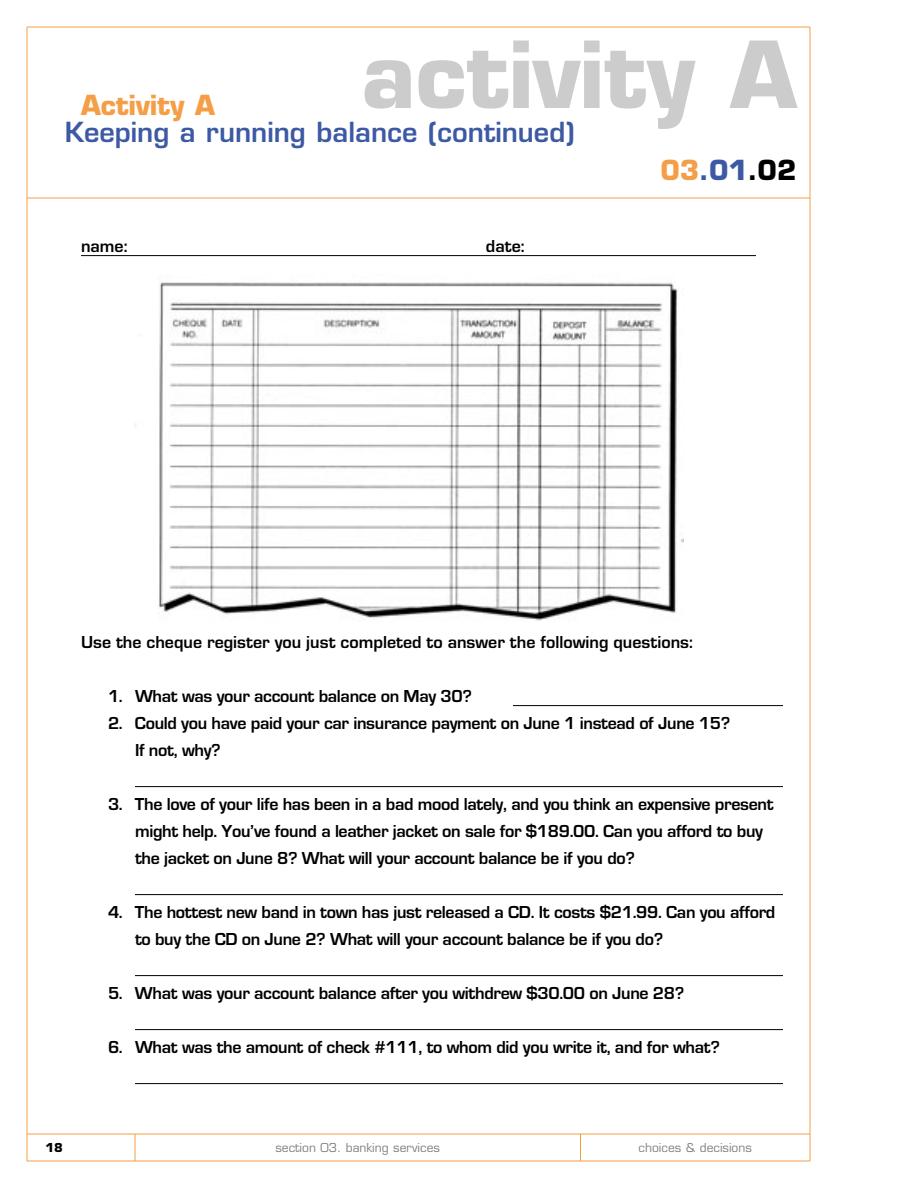
<style>
.page{position:relative;width:918px;height:1188px;background:#fff}
.page>*{position:absolute;margin:0;border:0;box-sizing:border-box;transform-origin:0 0}
.t1{font:700 90px "Eurostile";color:#ccc}
.t2{font:600 27px "Eurostile";color:#3d59a4}
.t3{font:700 27px "Eurostile";color:#f49f47}
.t4{font:700 27px "Eurostile";color:#3d59a4}
.t5{font:700 18px/27px "Eurostile";letter-spacing:-.02em;color:#000}
.t6{font:700 18px "Eurostile";color:#000}
.t7{font:12px "Eurostile";color:#808080}
.t8{font:700 12px "Eurostile";color:#000}
.s1{color:#f49f47}
.s2{color:#000}
</style>
<div class="page">
<hr style="left:27px;top:27px;width:783px;height:1px;background:#f49f47">
<hr style="left:27px;top:1161px;width:783px;height:1px;background:#f49f47">
<hr style="left:27px;top:27px;width:1px;height:1134px;background:#f49f47">
<hr style="left:810px;top:27px;width:1px;height:1134px;background:#f49f47">
<hr style="left:27px;top:1134px;width:783px;height:1px;background:#f49f47">
<svg style="left:135px;top:1134px;width:1px;height:27px"></svg>
<svg style="left:580px;top:1135px;width:1px;height:26px"></svg>
<hr style="left:81px;top:255px;width:675px;height:1px;background:#000">
<hr style="left:513px;top:705px;width:270px;height:1px;background:#000">
<hr style="left:135px;top:786px;width:648px;height:1px;background:#000">
<hr style="left:135px;top:894px;width:648px;height:1px;background:#000">
<hr style="left:135px;top:975px;width:648px;height:1px;background:#000">
<hr style="left:135px;top:1029px;width:648px;height:1px;background:#000">
<hr style="left:135px;top:1083px;width:648px;height:1px;background:#000">
<hr style="left:27px;top:198px;width:783px;height:1px;background:#f49f47">
<img style="left:134px;top:282px;width:549px;height:339px">
<h1 class="t1" style="left:361px;top:40px;width:437px">activity A</h1>
<h2 class="t3" style="left:81px;top:94px;width:136px">Activity A</h2>
<h2 class="t2" style="left:65px;top:122px;width:511px">Keeping a running balance (continued)</h2>
<p class="t5" style="left:81px;top:234px;width:48px">name:</p>
<p class="t5" style="left:486px;top:234px;width:40px">date:</p>
<h2 class="t4" style="left:660px;top:160px;width:138px"><span class="s1">03</span>.01<span class="s2">.02</span></h2>
<p class="t6" style="left:81px;top:636px;width:613px">Use the cheque register you just completed to answer the following questions:</p>
<p class="t5" style="left:108px;top:684px;width:365px">1. What was your account balance on May 30?</p>
<p class="t5" style="left:135px;top:711px;width:597px;text-indent:-27px">2. Could you have paid your car insurance payment on June 1 instead of June 15?<br>If not, why?</p>
<p class="t5" style="left:135px;top:792px;width:640px;text-indent:-27px">3. The love of your life has been in a bad mood lately, and you think an expensive present might help. You’ve found a leather jacket on sale for $189.00. Can you afford to buy the jacket on June 8? What will your account balance be if you do?</p>
<p class="t5" style="left:135px;top:900px;width:642px;text-indent:-27px">4. The hottest new band in town has just released a CD. It costs $21.99. Can you afford to buy the CD on June 2? What will your account balance be if you do?</p>
<p class="t5" style="left:108px;top:981px;width:578px">5. What was your account balance after you withdrew $30.00 on June 28?</p>
<p class="t5" style="left:108px;top:1035px;width:613px">6. What was the amount of check #111, to whom did you write it, and for what?</p>
<p class="t8" style="left:46px;top:1143px;width:19px">18</p>
<p class="t7" style="left:275px;top:1143px;width:166px">section 03. banking services</p>
<p class="t7" style="left:639px;top:1143px;width:115px">choices &amp; decisions</p>
</div>
